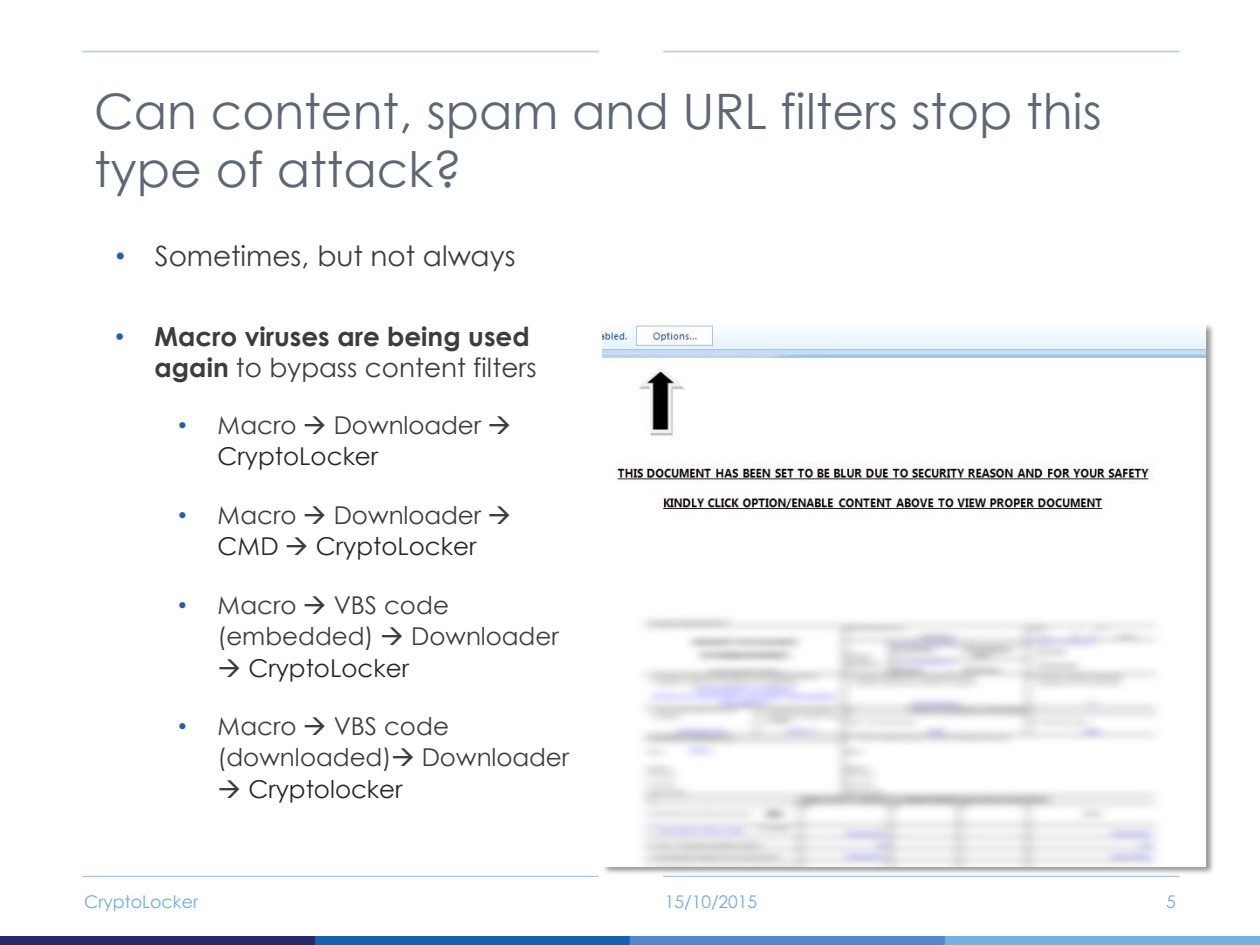
<style>
.page{position:relative;width:1260px;height:945px;background:#fff}
.page>*{position:absolute;margin:0;border:0;box-sizing:border-box;transform-origin:0 0}
.t1{font:49px/58.8px "Century Gothic";color:#5d6775}
.t2{font:28px "Century Gothic";color:#3c3c3c}
.t3{font:700 26.25px/31.3px "Century Gothic";color:#3c3c3c;text-align:right}
.t4{font:24.5px/31.5px "Century Gothic";color:#3c3c3c}
.t5{font:24.5px "Century Gothic";color:#262626}
.t6{font:17.5px "Century Gothic";color:#6dabdd}
.s1{font-family:"Arial";color:#295ca9}
.s2{font-family:"Arial";font-weight:400;color:#295ca9}
.s3{font-weight:400}
.s4{color:#262626}
.s5{color:#3c3c3c}
</style>
<div class="page">
<img style="left:0;top:50px;width:1260px;height:887px">
<img style="left:0;top:937px;width:1260px;height:8px">
<img style="left:598px;top:320px;width:619px;height:558px">
<img style="left:602px;top:324px;width:603px;height:543px">
<h1 class="t1" style="left:94px;top:80px;width:1009px">Can content, spam and URL filters stop this type of attack?</h1>
<p class="t2" style="left:115px;top:238px;width:402px"><span class="s1">•</span> Sometimes, but not always</p>
<p class="t3" style="left:115px;top:320px;width:423px"><span class="s2">•</span> Macro viruses are being used again <span class="s3">to bypass content filters</span></p>
<p class="t4" style="left:218px;top:408px;width:296px;text-indent:-39px"><span class="s1">•</span> Macro → Downloader →<br><span class="s4">CryptoLocker</span></p>
<p class="t4" style="left:178px;top:498px;width:335px;text-align:center"><span class="s1">•</span> Macro → Downloader →<br><span class="s4">CMD</span> → <span class="s4">CryptoLocker</span></p>
<p class="t4" style="left:218px;top:588px;width:343px;text-indent:-39px"><span class="s1">•</span> Macro → VBS code (embedded) → Downloader</p>
<p class="t5" style="left:218px;top:652px;width:193px"><span class="s5">→</span> CryptoLocker</p>
<p class="t4" style="left:218px;top:709px;width:353px;text-indent:-39px"><span class="s1">•</span> Macro → VBS code (downloaded)→ Downloader</p>
<p class="t5" style="left:218px;top:773px;width:187px"><span class="s5">→</span> Cryptolocker</p>
<p class="t6" style="left:84px;top:890px;width:115px">CryptoLocker</p>
<p class="t6" style="left:665px;top:890px;width:94px">15/10/2015</p>
<p class="t6" style="left:1166px;top:890px;width:11px">5</p>
</div>
